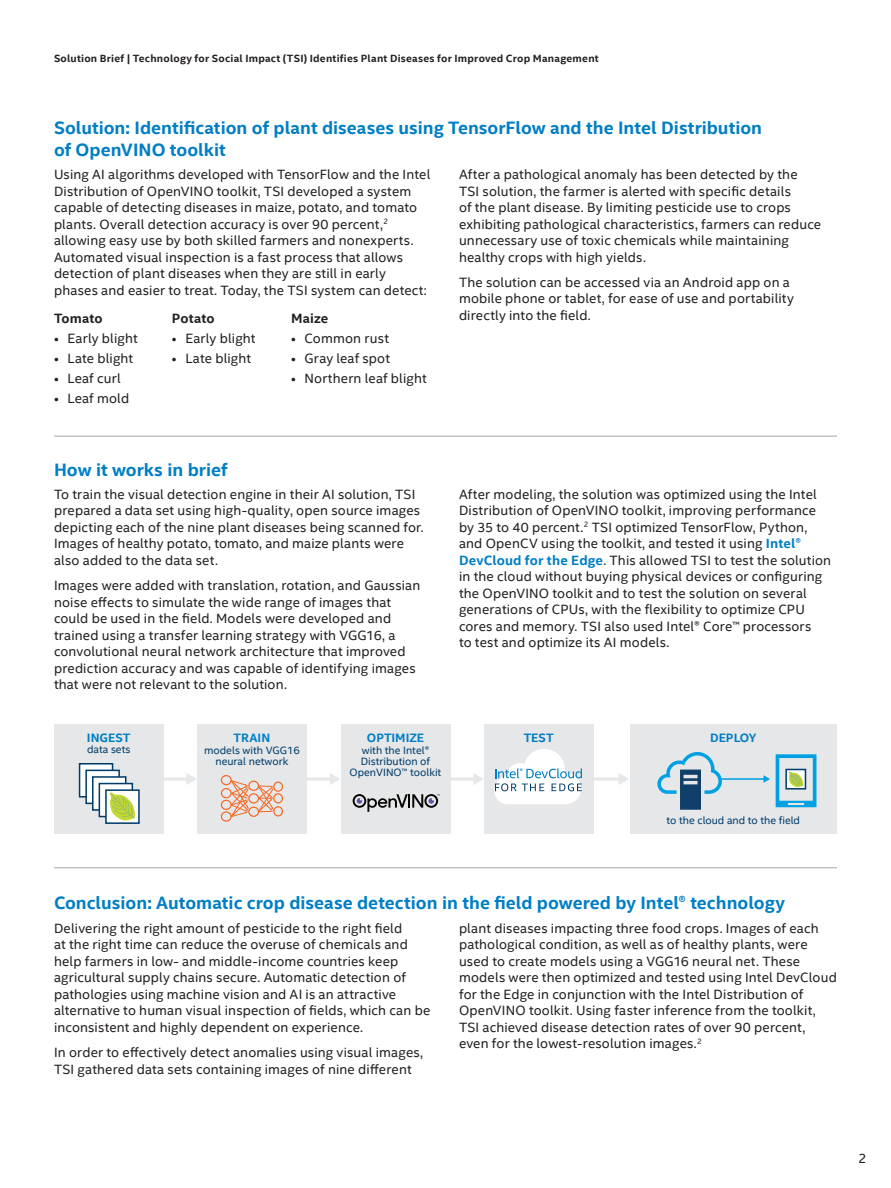
<style>
.page{position:relative;width:891px;height:1188px;background:#fff}
.page>*{position:absolute;margin:0;border:0;box-sizing:border-box;transform-origin:0 0}
.SUBHEAD_2{font:700 18px/21.6px "Intel Clear";color:#007ec5}
.MainCopy___Caption{font:13.5px/16.5px "Intel Clear";letter-spacing:.01em;color:#231f20}
.BULLET_LIST{font:700 13.5px "Intel Clear";letter-spacing:.01em;color:#231f20}
.t1{font:700 12.15px "Intel Clear";color:#007ec5}
.t2{font:10.65px/10.6px "Intel Clear";color:#003d6a;text-align:center}
.t3{font:700 10.5px "Intel Clear";letter-spacing:.02em;color:#231f20}
.s1{font-weight:700;color:#007ec5}
</style>
<div class="page">
<hr style="left:54px;top:436px;width:783px;height:1px;background:#a8a9ad">
<hr style="left:54px;top:867px;width:783px;height:1px;background:#a8a9ad">
<div style="left:54px;top:724px;width:110px;height:110px;background:#e6e7e9"></div>
<div style="left:80px;top:764px;width:33px;height:33px;background:#fff"></div>
<div style="left:79px;top:763px;width:34px;height:35px;border:2px solid #003d6a"></div>
<div style="left:86px;top:770px;width:33px;height:33px;background:#fff"></div>
<div style="left:85px;top:770px;width:35px;height:34px;border:2px solid #003d6a"></div>
<svg style="left:95px;top:779px;width:29px;height:29px"></svg>
<div style="left:92px;top:776px;width:35px;height:35px;border:2px solid #003d6a"></div>
<div style="left:99px;top:784px;width:33px;height:33px;background:#fff"></div>
<div style="left:99px;top:783px;width:34px;height:34px;border:2px solid #003d6a"></div>
<hr style="left:162px;top:777px;width:26px;height:4px;background:#e6e7e9">
<svg style="left:186px;top:773px;width:10px;height:12px"></svg>
<hr style="left:306px;top:777px;width:26px;height:4px;background:#e6e7e9">
<svg style="left:330px;top:773px;width:10px;height:12px"></svg>
<hr style="left:449px;top:777px;width:26px;height:4px;background:#e6e7e9">
<svg style="left:473px;top:773px;width:10px;height:12px"></svg>
<hr style="left:594px;top:777px;width:26px;height:4px;background:#ededef">
<svg style="left:618px;top:773px;width:10px;height:12px"></svg>
<div style="left:197px;top:724px;width:110px;height:110px;background:#e6e7e9"></div>
<div style="left:341px;top:724px;width:109px;height:110px;background:#e6e7e9"></div>
<div style="left:484px;top:724px;width:110px;height:110px;background:#e6e7e9"></div>
<div style="left:221px;top:775px;width:11px;height:10px;border:1px solid #f36824;border-radius:50%"></div>
<div style="left:248px;top:781px;width:11px;height:10px;border:1px solid #f36824;border-radius:50%"></div>
<div style="left:248px;top:793px;width:11px;height:11px;border:1px solid #f36824;border-radius:50%"></div>
<div style="left:248px;top:807px;width:11px;height:10px;border:1px solid #f36824;border-radius:50%"></div>
<div style="left:221px;top:788px;width:11px;height:10px;border:1px solid #f36824;border-radius:50%"></div>
<div style="left:221px;top:800px;width:11px;height:10px;border:1px solid #f36824;border-radius:50%"></div>
<div style="left:221px;top:811px;width:11px;height:11px;border:1px solid #f36824;border-radius:50%"></div>
<div style="left:273px;top:806px;width:10px;height:10px;border:1px solid #f36824;border-radius:50%"></div>
<div style="left:273px;top:793px;width:10px;height:10px;border:1px solid #f36824;border-radius:50%"></div>
<div style="left:273px;top:781px;width:10px;height:11px;border:1px solid #f36824;border-radius:50%"></div>
<svg style="left:257px;top:785px;width:17px;height:28px"></svg>
<svg style="left:230px;top:779px;width:19px;height:39px"></svg>
<svg style="left:353px;top:794px;width:87px;height:18px"></svg>
<div style="left:630px;top:724px;width:206px;height:110px;background:#e6e7e9"></div>
<svg style="left:494px;top:749px;width:88px;height:55px"></svg>
<svg style="left:657px;top:752px;width:65px;height:58px"></svg>
<hr style="left:720px;top:778px;width:45px;height:2px;background:#00a1e3">
<svg style="left:764px;top:775px;width:6px;height:8px"></svg>
<div style="left:106px;top:790px;width:33px;height:33px;background:#fff"></div>
<div style="left:105px;top:789px;width:35px;height:35px;border:2px solid #003d6a"></div>
<svg style="left:109px;top:791px;width:27px;height:30px"></svg>
<svg style="left:776px;top:754px;width:40px;height:53px"></svg>
<p class="t3" style="left:54px;top:51px;width:546px">Solution Brief | Technology for Social Impact (TSI) Identifies Plant Diseases for Improved Crop Management</p>
<p class="SUBHEAD_2" style="left:54px;top:117px;width:710px">Solution: Identification of plant diseases using TensorFlow and the Intel Distribution of OpenVINO toolkit</p>
<p class="MainCopy___Caption" style="left:54px;top:166px;width:378px">Using AI algorithms developed with TensorFlow and the Intel Distribution of OpenVINO toolkit, TSI developed a system capable of detecting diseases in maize, potato, and tomato plants. Overall detection accuracy is over 90 percent,<sup>2 </sup>allowing easy use by both skilled farmers and nonexperts.<br>Automated visual inspection is a fast process that allows detection of plant diseases when they are still in early phases and easier to treat. Today, the TSI system can detect:</p>
<p class="MainCopy___Caption" style="left:459px;top:166px;width:364px">After a pathological anomaly has been detected by the TSI solution, the farmer is alerted with specific details<br>of the plant disease. By limiting pesticide use to crops exhibiting pathological characteristics, farmers can reduce unnecessary use of toxic chemicals while maintaining healthy crops with high yields.</p>
<p class="MainCopy___Caption" style="left:459px;top:274px;width:337px">The solution can be accessed via an Android app on a mobile phone or tablet, for ease of use and portability directly into the field.</p>
<p class="BULLET_LIST" style="left:291px;top:309px;width:39px">Maize</p>
<p class="MainCopy___Caption" style="left:291px;top:330px;width:100px">• Common rust</p>
<p class="MainCopy___Caption" style="left:291px;top:350px;width:101px">• Gray leaf spot</p>
<p class="MainCopy___Caption" style="left:291px;top:370px;width:137px">• Northern leaf blight</p>
<p class="BULLET_LIST" style="left:54px;top:309px;width:50px">Tomato</p>
<p class="MainCopy___Caption" style="left:54px;top:330px;width:85px">• Early blight</p>
<p class="MainCopy___Caption" style="left:54px;top:350px;width:81px">• Late blight</p>
<p class="MainCopy___Caption" style="left:54px;top:370px;width:68px">• Leaf curl</p>
<p class="MainCopy___Caption" style="left:54px;top:390px;width:77px">• Leaf mold</p>
<p class="BULLET_LIST" style="left:172px;top:309px;width:44px">Potato</p>
<p class="MainCopy___Caption" style="left:172px;top:330px;width:85px">• Early blight</p>
<p class="MainCopy___Caption" style="left:172px;top:350px;width:81px">• Late blight</p>
<p class="SUBHEAD_2" style="left:54px;top:458px;width:175px">How it works in brief</p>
<p class="MainCopy___Caption" style="left:54px;top:485px;width:371px">To train the visual detection engine in their AI solution, TSI prepared a data set using high-quality, open source images depicting each of the nine plant diseases being scanned for.<br>Images of healthy potato, tomato, and maize plants were also added to the data set.</p>
<p class="MainCopy___Caption" style="left:54px;top:577px;width:368px">Images were added with translation, rotation, and Gaussian noise effects to simulate the wide range of images that could be used in the field. Models were developed and trained using a transfer learning strategy with VGG16, a convolutional neural network architecture that improved prediction accuracy and was capable of identifying images that were not relevant to the solution.</p>
<p class="t1" style="left:87px;top:729px;width:45px">INGEST</p>
<p class="t2" style="left:87px;top:743px;width:45px">data sets</p>
<p class="t1" style="left:234px;top:729px;width:38px">TRAIN</p>
<p class="t1" style="left:367px;top:729px;width:59px">OPTIMIZE</p>
<p class="t2" style="left:350px;top:745px;width:93px">with the Intel®<br>Distribution of<br>OpenVINO™ toolkit</p>
<p class="t2" style="left:204px;top:745px;width:97px">models with VGG16 neural network</p>
<p class="MainCopy___Caption" style="left:459px;top:485px;width:374px">After modeling, the solution was optimized using the Intel Distribution of OpenVINO toolkit, improving performance by 35 to 40 percent.<sup>2</sup> TSI optimized TensorFlow, Python, and OpenCV using the toolkit, and tested it using <span class="s1">Intel® DevCloud for the Edge</span>. This allowed TSI to test the solution in the cloud without buying physical devices or configuring the OpenVINO toolkit and to test the solution on several generations of CPUs, with the flexibility to optimize CPU cores and memory. TSI also used Intel® Core™ processors<br>to test and optimize its AI models.</p>
<p class="t1" style="left:524px;top:729px;width:32px">TEST</p>
<p class="t1" style="left:710px;top:729px;width:48px">DEPLOY</p>
<p class="t2" style="left:667px;top:814px;width:135px">to the cloud and to the field</p>
<p class="SUBHEAD_2" style="left:54px;top:892px;width:733px">Conclusion: Automatic crop disease detection in the field powered by Intel® technology</p>
<p class="MainCopy___Caption" style="left:54px;top:919px;width:378px">Delivering the right amount of pesticide to the right field<br>at the right time can reduce the overuse of chemicals and help farmers in low- and middle-income countries keep agricultural supply chains secure. Automatic detection of pathologies using machine vision and AI is an attractive alternative to human visual inspection of fields, which can be inconsistent and highly dependent on experience.</p>
<p class="MainCopy___Caption" style="left:54px;top:1044px;width:371px">In order to effectively detect anomalies using visual images,<br>TSI gathered data sets containing images of nine different</p>
<p class="MainCopy___Caption" style="left:459px;top:919px;width:379px">plant diseases impacting three food crops. Images of each pathological condition, as well as of healthy plants, were used to create models using a VGG16 neural net. These models were then optimized and tested using Intel DevCloud for the Edge in conjunction with the Intel Distribution of OpenVINO toolkit. Using faster inference from the toolkit, TSI achieved disease detection rates of over 90 percent, even for the lowest-resolution images.<sup>2</sup></p>
<p class="MainCopy___Caption" style="left:858px;top:1150px;width:10px">2</p>
</div>
